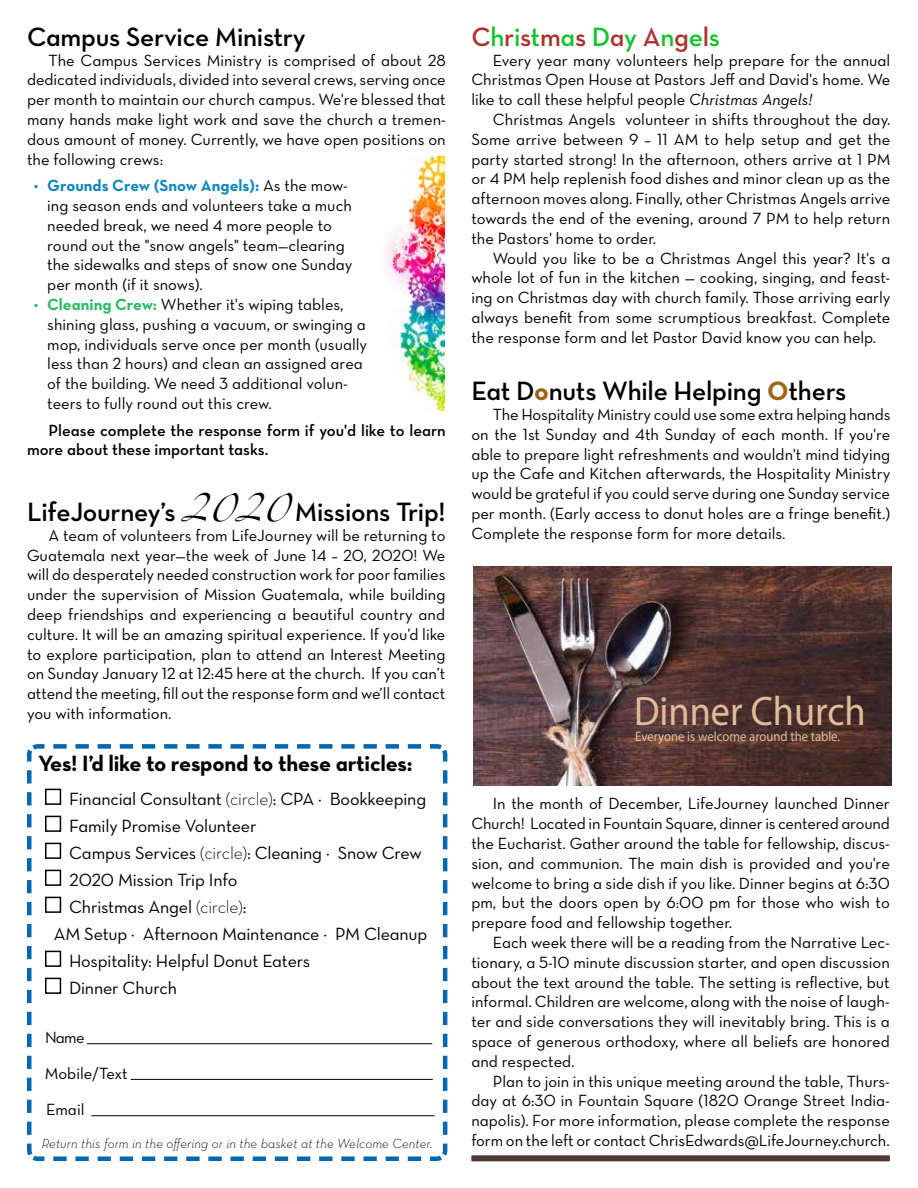
<style>
.page{position:relative;width:918px;height:1188px;background:#fff}
.page>*{position:absolute;margin:0;border:0;box-sizing:border-box;transform-origin:0 0}
.t1{font:41.25px "Myriad Pro";color:#e1bc9a;scale:.93 1}
.t2{font:27px "Neutra Text Demi Alt";letter-spacing:-.01em;color:#000}
.t3{font:27px "Neutra Text Demi Alt";letter-spacing:-.01em;color:#ab3330}
.t4{font:22.5px "Neutra Text Bold Alt";letter-spacing:-.01em;color:#000}
.t5{font:18px "Neutra Text Book Alt";letter-spacing:-.01em;color:#000}
.t6{font:16.5px/19.8px "Neutra Text Book Alt";color:#000;text-align:justify}
.t7{font:16.5px/19.8px "Neutra Text Demi Alt";color:#000}
.t8{font:16.5px "Neutra Text Bold Alt";color:#1389bb}
.t9{font:13.8px "Myriad Pro";color:#e1bc9a;scale:.93 1}
.t10{font:13.5px "Neutra Text Light Italic Alt";letter-spacing:.005em;color:#000}
.s1{font-family:"Neutra Text Demi Alt"}
.s2{font-family:"Neutra Text Book Alt";color:#000}
.s3{font-family:"Neutra Text Demi Alt";color:#2dbb65}
.s4{font-family:"Neutra Text Bold Alt";color:#2dbb65}
.s5{font-family:"Zapfino";font-size:25.5px}
.s6{font-family:"Neutra Text Light Alt"}
.s7{color:#14c32d}
.s8{font-family:"Neutra Text Book Italic Alt"}
.s9{font-family:"Neutra Text Bold Alt";color:#9e6614}
</style>
<div class="page">
<svg style="left:27px;top:744px;width:421px;height:417px"></svg>
<img style="left:473px;top:566px;width:419px;height:219px">
<div style="left:471px;top:1155px;width:419px;height:6px;background:#503834"></div>
<img style="left:387px;top:156px;width:58px;height:255px">
<h2 class="t2" style="left:27px;top:20px;width:280px">Campus Service Ministry</h2>
<p class="t6" style="left:27px;top:50px;width:420px;text-indent:22px">The Campus Services Ministry is comprised of about 28 dedicated individuals, divided into several crews, serving once per month to maintain our church campus. We're blessed that many hands make light work and save the church a tremen&shy;dous amount of money. Currently, we have open positions on the following crews:</p>
<p class="t8" style="left:34px;top:175px;width:316px"><span class="s1">•</span> Grounds Crew (Snow Angels): <span class="s2">As the mow-</span></p>
<p class="t6" style="left:47px;top:195px;width:307px;text-align:left">ing season ends and volunteers take a much needed break, we need 4 more people to round out the "snow angels" team—clearing the sidewalks and steps of snow one Sunday per month (if it snows).</p>
<p class="t6" style="left:47px;top:294px;width:321px;text-align:left;text-indent:-13px"><span class="s3">•</span> <span class="s4">Cleaning Crew:</span> Whether it's wiping tables, shining glass, pushing a vacuum, or swinging a mop, individuals serve once per month (usually less than 2 hours) and clean an assigned area of the building. We need 3 additional volun&shy;teers to fully round out this crew.</p>
<p class="t7" style="left:27px;top:420px;width:420px;text-indent:22px">Please complete the response form if you'd like to learn more about these important tasks.</p>
<h2 class="t2" style="left:27px;top:495px;width:420px">LifeJourney’s <span class="s5">2020</span> Missions Trip!</h2>
<p class="t6" style="left:27px;top:525px;width:420px;text-indent:22px">A team of volunteers from LifeJourney will be returning to Guatemala next year—the week of June 14 – 20, 2020! We will do desperately needed construction work for poor families under the supervision of Mission Guatemala, while building deep friendships and experiencing a beautiful country and culture. It will be an amazing spiritual experience. If you’d like to explore participation, plan to attend an Interest Meeting on Sunday January 12 at 12:45 here at the church. If you can’t attend the meeting, fill out the response form and we’ll contact you with information.</p>
<h3 class="t4" style="left:38px;top:749px;width:376px">Yes! I’d like to respond to these articles:</h3>
<p class="t5" style="left:69px;top:788px;width:359px">Financial Consultant <span class="s6">(circle)</span>: CPA Ω Bookkeeping</p>
<p class="t5" style="left:69px;top:815px;width:189px">Family Promise Volunteer</p>
<p class="t5" style="left:69px;top:842px;width:354px">Campus Services <span class="s6">(circle)</span>: Cleaning Ω Snow Crew</p>
<p class="t5" style="left:69px;top:869px;width:170px">2020 Mission Trip Info</p>
<p class="t5" style="left:69px;top:896px;width:179px">Christmas Angel <span class="s6">(circle)</span>:</p>
<p class="t5" style="left:54px;top:923px;width:375px">AM Setup Ω Afternoon Maintenance Ω PM Cleanup</p>
<p class="t5" style="left:69px;top:950px;width:243px">Hospitality: Helpful Donut Eaters</p>
<p class="t5" style="left:69px;top:977px;width:109px">Dinner Church</p>
<p class="t6" style="left:45px;top:1019px;width:84px;line-height:36px;text-align:left">Name<br>Mobile/Text<br>Email</p>
<p class="t10" style="left:42px;top:1136px;width:392px">Return this form in the offering or in the basket at the Welcome Center.</p>
<h2 class="t3" style="left:471px;top:20px;width:250px">C<span class="s7">h</span>r<span class="s7">i</span>s<span class="s7">t</span>m<span class="s7">a</span>s <span class="s7">D</span>a<span class="s7">y</span> A<span class="s7">n</span>g<span class="s7">e</span>l<span class="s7">s</span></h2>
<p class="t6" style="left:471px;top:50px;width:421px;text-indent:22px">Every year many volunteers help prepare for the annual Christmas Open House at Pastors Jeff and David's home. We like to call these helpful people <span class="s8">Christmas Angels!</span></p>
<p class="t6" style="left:471px;top:109px;width:421px;text-indent:22px">Christmas Angels volunteer in shifts throughout the day.<br>Some arrive between 9 – 11 AM to help setup and get the party started strong! In the afternoon, others arrive at 1 PM or 4 PM help replenish food dishes and minor clean up as the afternoon moves along. Finally, other Christmas Angels arrive towards the end of the evening, around 7 PM to help return the Pastors' home to order.</p>
<p class="t6" style="left:471px;top:248px;width:421px;text-indent:22px">Would you like to be a Christmas Angel this year? It's a whole lot of fun in the kitchen — cooking, singing, and feast&shy;ing on Christmas day with church family. Those arriving early always benefit from some scrumptious breakfast. Complete the response form and let Pastor David know you can help.</p>
<h2 class="t2" style="left:471px;top:374px;width:377px">Eat D<span class="s9">o</span>nuts While Helping <span class="s9">O</span>thers</h2>
<p class="t6" style="left:471px;top:404px;width:421px;text-indent:22px">The Hospitality Ministry could use some extra helping hands on the 1st Sunday and 4th Sunday of each month. If you're able to prepare light refreshments and wouldn't mind tidying up the Cafe and Kitchen afterwards, the Hospitality Ministry would be grateful if you could serve during one Sunday service per month. (Early access to donut holes are a fringe benefit.)<br>Complete the response form for more details.</p>
<h1 class="t1" style="left:634px;top:686px;width:250px">Dinner Church</h1>
<p class="t9" style="left:635px;top:728px;width:222px">Everyone is welcome around the table.</p>
<p class="t6" style="left:471px;top:794px;width:420px;text-indent:22px">In the month of December, LifeJourney launched Dinner Church! Located in Fountain Square, dinner is centered around the Eucharist. Gather around the table for fellowship, discus&shy;sion, and communion. The main dish is provided and you're welcome to bring a side dish if you like. Dinner begins at 6:30 pm, but the doors open by 6:00 pm for those who wish to prepare food and fellowship together.</p>
<p class="t6" style="left:471px;top:932px;width:420px;text-indent:22px">Each week there will be a reading from the Narrative Lec&shy;tionary, a 5-10 minute discussion starter, and open discussion about the text around the table. The setting is reflective, but informal. Children are welcome, along with the noise of laugh&shy;ter and side conversations they will inevitably bring. This is a space of generous orthodoxy, where all beliefs are honored and respected.</p>
<p class="t6" style="left:471px;top:1071px;width:420px;text-indent:22px">Plan to join in this unique meeting around the table, Thurs&shy;day at 6:30 in Fountain Square (1820 Orange Street India&shy;napolis). For more information, please complete the response form on the left or contact ChrisEdwards@LifeJourney.church.</p>
</div>
